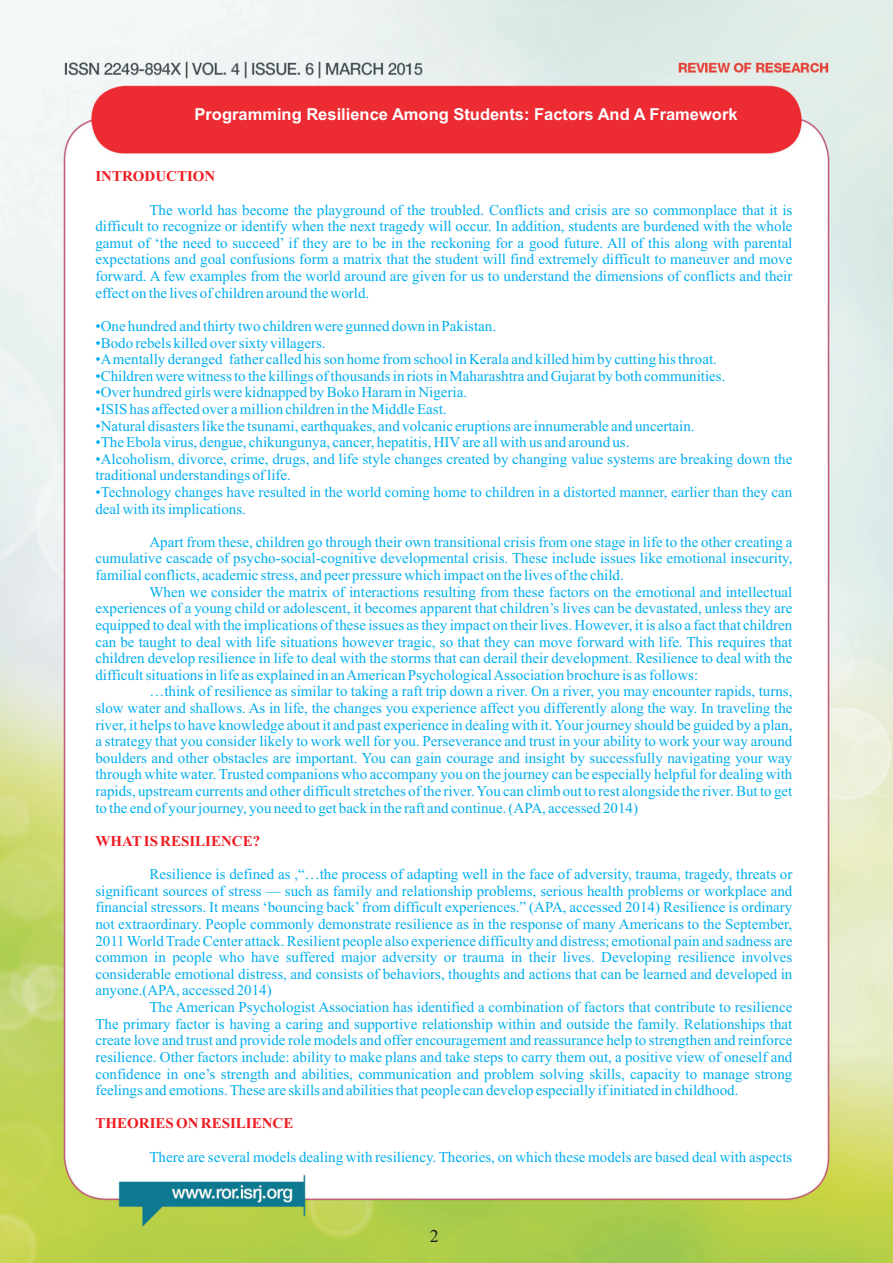
<style>
.page{position:relative;width:893px;height:1263px;background:#fff}
.page>*{position:absolute;margin:0;border:0;box-sizing:border-box;transform-origin:0 0}
.t1{font:18px "Times New Roman";color:#231f20}
.t2{font:700 16.5px "Arial";color:#fff}
.t3{font:15px/16.6px "Times New Roman";color:#00aeef;text-align:justify}
.t4{font:700 15px "Times New Roman";color:#ee1d23}
</style>
<div class="page">
<img style="left:0;top:0;width:893px;height:1263px">
<p class="t2" style="left:195px;top:108px;width:545px">Programming Resilience Among Students: Factors And A Framework</p>
<p class="t4" style="left:95px;top:171px;width:122px">INTRODUCTION</p>
<p class="t3" style="left:95px;top:203px;width:698px;text-indent:54px">The world has become the playground of the troubled. Conflicts and crisis are so commonplace that it is difficult to recognize or identify when the next tragedy will occur. In addition, students are burdened with the whole gamut of ‘the need to succeed’ if they are to be in the reckoning for a good future. All of this along with parental expectations and goal confusions form a matrix that the student will find extremely difficult to maneuver and move forward. A few examples from the world around are given for us to understand the dimensions of conflicts and their effect on the lives of children around the world.</p>
<p class="t3" style="left:95px;top:319px;width:402px">•One hundred and thirty two children were gunned down in Pakistan.</p>
<p class="t3" style="left:95px;top:336px;width:232px">•Bodo rebels killed over sixty villagers.</p>
<p class="t3" style="left:95px;top:352px;width:623px">•Amentally deranged father called his son home from school in Kerala and killed him by cutting his throat.</p>
<p class="t3" style="left:95px;top:369px;width:631px">•Children were witness to the killings of thousands in riots in Maharashtra and Gujarat by both communities.</p>
<p class="t3" style="left:95px;top:385px;width:373px">•Over hundred girls were kidnapped by Boko Haram in Nigeria.</p>
<p class="t3" style="left:95px;top:402px;width:353px">•ISIS has affected over a million children in the Middle East.</p>
<p class="t3" style="left:95px;top:419px;width:601px">•Natural disasters like the tsunami, earthquakes, and volcanic eruptions are innumerable and uncertain.</p>
<p class="t3" style="left:95px;top:435px;width:536px">•The Ebola virus, dengue, chikungunya, cancer, hepatitis, HIVare all with us and around us.</p>
<p class="t3" style="left:95px;top:452px;width:698px">•Alcoholism, divorce, crime, drugs, and life style changes created by changing value systems are breaking down the traditional understandings of life.</p>
<p class="t3" style="left:95px;top:485px;width:698px">•Technology changes have resulted in the world coming home to children in a distorted manner, earlier than they can deal with its implications.</p>
<p class="t3" style="left:95px;top:535px;width:698px;text-indent:54px">Apart from these, children go through their own transitional crisis from one stage in life to the other creating a cumulative cascade of psycho-social-cognitive developmental crisis. These include issues like emotional insecurity, familial conflicts, academic stress, and peer pressure which impact on the lives of the child.</p>
<p class="t3" style="left:95px;top:585px;width:698px;text-indent:54px">When we consider the matrix of interactions resulting from these factors on the emotional and intellectual experiences of a young child or adolescent, it becomes apparent that children’s lives can be devastated, unless they are equipped to deal with the implications of these issues as they impact on their lives. However, it is also a fact that children can be taught to deal with life situations however tragic, so that they can move forward with life. This requires that children develop resilience in life to deal with the storms that can derail their development. Resilience to deal with the difficult situations in life as explained in an American Psychological Association brochure is as follows:</p>
<p class="t3" style="left:95px;top:684px;width:699px;text-indent:54px">…think of resilience as similar to taking a raft trip down a river. On a river, you may encounter rapids, turns, slow water and shallows. As in life, the changes you experience affect you differently along the way. In traveling the river, it helps to have knowledge about it and past experience in dealing with it. Your journey should be guided by a plan, a strategy that you consider likely to work well for you. Perseverance and trust in your ability to work your way around boulders and other obstacles are important. You can gain courage and insight by successfully navigating your way through white water. Trusted companions who accompany you on the journey can be especially helpful for dealing with rapids, upstream currents and other difficult stretches of the river. You can climb out to rest alongside the river. But to get to the end of your journey, you need to get back in the raft and continue. (APA, accessed 2014)</p>
<p class="t4" style="left:95px;top:836px;width:166px">WHATIS RESILIENCE?</p>
<p class="t3" style="left:95px;top:867px;width:698px;text-indent:54px">Resilience is defined as ,“…the process of adapting well in the face of adversity, trauma, tragedy, threats or significant sources of stress — such as family and relationship problems, serious health problems or workplace and financial stressors. It means ‘bouncing back’from difficult experiences.” (APA, accessed 2014) Resilience is ordinary not extraordinary. People commonly demonstrate resilience as in the response of many Americans to the September, 2011 World Trade Center attack. Resilient people also experience difficulty and distress; emotional pain and sadness are common in people who have suffered major adversity or trauma in their lives. Developing resilience involves considerable emotional distress, and consists of behaviors, thoughts and actions that can be learned and developed in anyone.(APA, accessed 2014)</p>
<p class="t3" style="left:95px;top:1000px;width:698px;text-indent:54px">The American Psychologist Association has identified a combination of factors that contribute to resilience The primary factor is having a caring and supportive relationship within and outside the family. Relationships that create love and trust and provide role models and offer encouragement and reassurance help to strengthen and reinforce resilience. Other factors include: ability to make plans and take steps to carry them out, a positive view of oneself and confidence in one’s strength and abilities, communication and problem solving skills, capacity to manage strong feelings and emotions. These are skills and abilities that people can develop especially if initiated in childhood.</p>
<p class="t4" style="left:95px;top:1118px;width:199px">THEORIES ON RESILIENCE</p>
<p class="t3" style="left:149px;top:1150px;width:644px">There are several models dealing with resiliency. Theories, on which these models are based deal with aspects</p>
<p class="t1" style="left:430px;top:1229px;width:10px">2</p>
</div>
